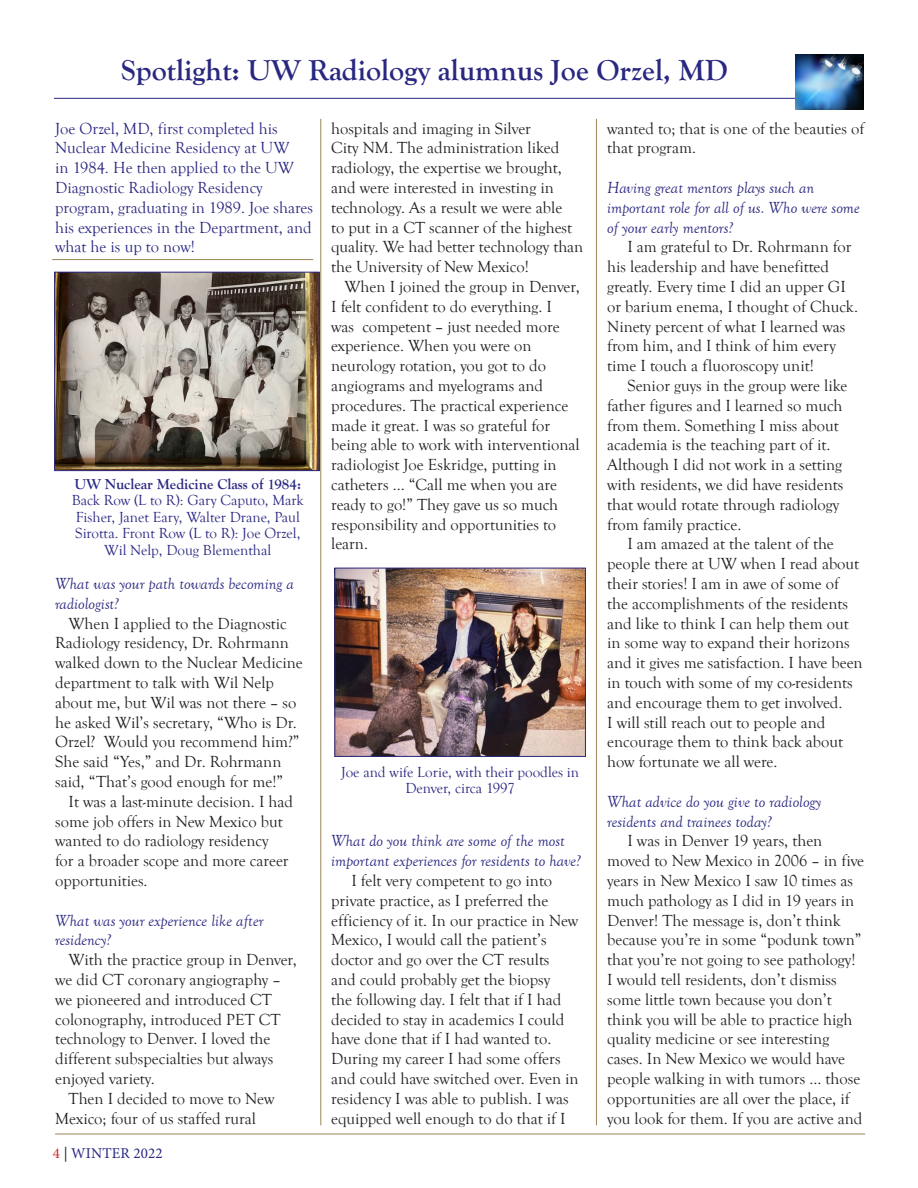
<style>
.page{position:relative;width:918px;height:1188px;background:#fff}
.page>*{position:absolute;margin:0;border:0;box-sizing:border-box;transform-origin:0 0}
.t1{font:700 30px "Goudy Old Style T";color:#292780}
.t2{font:16.5px/19.8px "Goudy Old Style T";color:#231f20}
.t3{font:italic 16.5px/19.8px "Goudy Old Style T";color:#292780}
.t4{font:16.5px/19.8px "Goudy Old Style T";color:#292780}
.Paragraph_Style_1{font:15px/16.5px "Goudy Old Style T";color:#292780}
.Paragraph_Style_1-2{font:700 15px "Goudy Old Style T";color:#292780}
.t5{font:15px "Minion Pro";letter-spacing:.01em;color:#292780}
.s1{color:#d1232a}
.s2{color:#231f20}
</style>
<div class="page">
<hr style="left:54px;top:98px;width:810px;height:1px;background:#292780">
<hr style="left:55px;top:1134px;width:810px;height:1px;background:#998455">
<img style="left:795px;top:54px;width:69px;height:55px">
<hr style="left:52px;top:259px;width:261px;height:1px;background:#998455">
<hr style="left:321px;top:119px;width:1px;height:1006px;background:#998455">
<hr style="left:596px;top:119px;width:1px;height:1006px;background:#998455">
<img style="left:56px;top:274px;width:261px;height:195px">
<div style="left:54px;top:272px;width:265px;height:199px;border:1px solid #292780"></div>
<img style="left:337px;top:570px;width:247px;height:185px">
<div style="left:335px;top:568px;width:251px;height:189px;border:1px solid #292780"></div>
<p class="t1" style="left:121px;top:53px;width:608px">Spotlight: UW Radiology alumnus Joe Orzel, MD</p>
<p class="t4" style="left:55px;top:119px;width:259px">Joe Orzel, MD, first completed his<br>Nuclear Medicine Residency at UW<br>in 1984. He then applied to the UW<br>Diagnostic Radiology Residency program, graduating in 1989. Joe shares his experiences in the Department, and what he is up to now!</p>
<p class="t2" style="left:331px;top:119px;width:254px">hospitals and imaging in Silver<br>City NM. The administration liked radiology, the expertise we brought, and were interested in investing in technology. As a result we were able<br>to put in a CT scanner of the highest quality. We had better technology than the University of New Mexico!</p>
<p class="t2" style="left:331px;top:277px;width:250px;text-indent:14px">When I joined the group in Denver,<br>I felt confident to do everything. I<br>was competent – just needed more experience. When you were on neurology rotation, you got to do angiograms and myelograms and procedures. The practical experience made it great. I was so grateful for being able to work with interventional radiologist Joe Eskridge, putting in catheters ... “Call me when you are ready to go!” They gave us so much responsibility and opportunities to learn.</p>
<p class="t2" style="left:607px;top:119px;width:259px">wanted to; that is one of the beauties of that program.</p>
<p class="t3" style="left:607px;top:178px;width:254px">Having great mentors plays such an important role for all of us. Who were some of your early mentors?</p>
<p class="t2" style="left:607px;top:237px;width:252px;text-indent:20px">I am grateful to Dr. Rohrmann for his leadership and have benefitted greatly. Every time I did an upper GI or barium enema, I thought of Chuck.<br>Ninety percent of what I learned was from him, and I think of him every time I touch a fluoroscopy unit!</p>
<p class="t2" style="left:607px;top:376px;width:242px;text-indent:20px">Senior guys in the group were like father figures and I learned so much from them. Something I miss about academia is the teaching part of it.<br>Although I did not work in a setting with residents, we did have residents that would rotate through radiology from family practice.</p>
<p class="t2" style="left:607px;top:534px;width:257px;text-indent:20px">I am amazed at the talent of the people there at UW when I read about their stories! I am in awe of some of the accomplishments of the residents and like to think I can help them out in some way to expand their horizons and it gives me satisfaction. I have been in touch with some of my co-residents and encourage them to get involved.<br>I will still reach out to people and encourage them to think back about how fortunate we all were.</p>
<p class="t3" style="left:607px;top:792px;width:216px">What advice do you give to radiology residents and trainees today?</p>
<p class="t2" style="left:607px;top:831px;width:259px;text-indent:20px">I was in Denver 19 years, then moved to New Mexico in 2006 – in five years in New Mexico I saw 10 times as much pathology as I did in 19 years in Denver! The message is, don’t think because you’re in some “podunk town” that you’re not going to see pathology!<br>I would tell residents, don’t dismiss some little town because you don’t think you will be able to practice high quality medicine or see interesting cases. In New Mexico we would have people walking in with tumors … those opportunities are all over the place, if you look for them. If you are active and</p>
<p class="Paragraph_Style_1-2" style="left:74px;top:476px;width:228px">UW Nuclear Medicine Class of 1984:</p>
<p class="Paragraph_Style_1" style="left:72px;top:493px;width:234px">Back Row (L to R): Gary Caputo, Mark<br>Fisher, Janet Eary, Walter Drane, Paul<br>Sirotta. Front Row (L to R): Joe Orzel,</p>
<p class="Paragraph_Style_1" style="left:104px;top:542px;width:168px">Wil Nelp, Doug Blementhal</p>
<p class="t3" style="left:55px;top:574px;width:240px">What was your path towards becoming a radiologist?</p>
<p class="t2" style="left:55px;top:614px;width:249px;text-indent:14px">When I applied to the Diagnostic Radiology residency, Dr. Rohrmann walked down to the Nuclear Medicine department to talk with Wil Nelp about me, but Wil was not there – so he asked Wil’s secretary, “Who is Dr.<br>Orzel? Would you recommend him?” She said “Yes,” and Dr. Rohrmann said, “That’s good enough for me!”</p>
<p class="t2" style="left:55px;top:792px;width:239px;text-indent:14px">It was a last-minute decision. I had some job offers in New Mexico but wanted to do radiology residency<br>for a broader scope and more career opportunities.</p>
<p class="t3" style="left:55px;top:911px;width:210px">What was your experience like after residency?</p>
<p class="t2" style="left:55px;top:950px;width:243px;text-indent:14px">With the practice group in Denver, we did CT coronary angiography – we pioneered and introduced CT colonography, introduced PET CT technology to Denver. I loved the different subspecialties but always enjoyed variety.</p>
<p class="t2" style="left:55px;top:1089px;width:221px;text-indent:14px">Then I decided to move to New<br>Mexico; four of us staffed rural</p>
<p class="Paragraph_Style_1" style="left:341px;top:764px;width:240px;text-align:center">Joe and wife Lorie, with their poodles in<br>Denver, circa 1997</p>
<p class="t3" style="left:331px;top:831px;width:251px">What do you think are some of the most important experiences for residents to have?</p>
<p class="t2" style="left:331px;top:871px;width:249px;text-indent:20px">I felt very competent to go into private practice, as I preferred the efficiency of it. In our practice in New Mexico, I would call the patient’s doctor and go over the CT results<br>and could probably get the biopsy<br>the following day. I felt that if I had decided to stay in academics I could have done that if I had wanted to.<br>During my career I had some offers and could have switched over. Even in residency I was able to publish. I was equipped well enough to do that if I</p>
<p class="t5" style="left:53px;top:1143px;width:111px"><span class="s1">4</span> <span class="s2">|</span> WINTER 2022</p>
</div>
